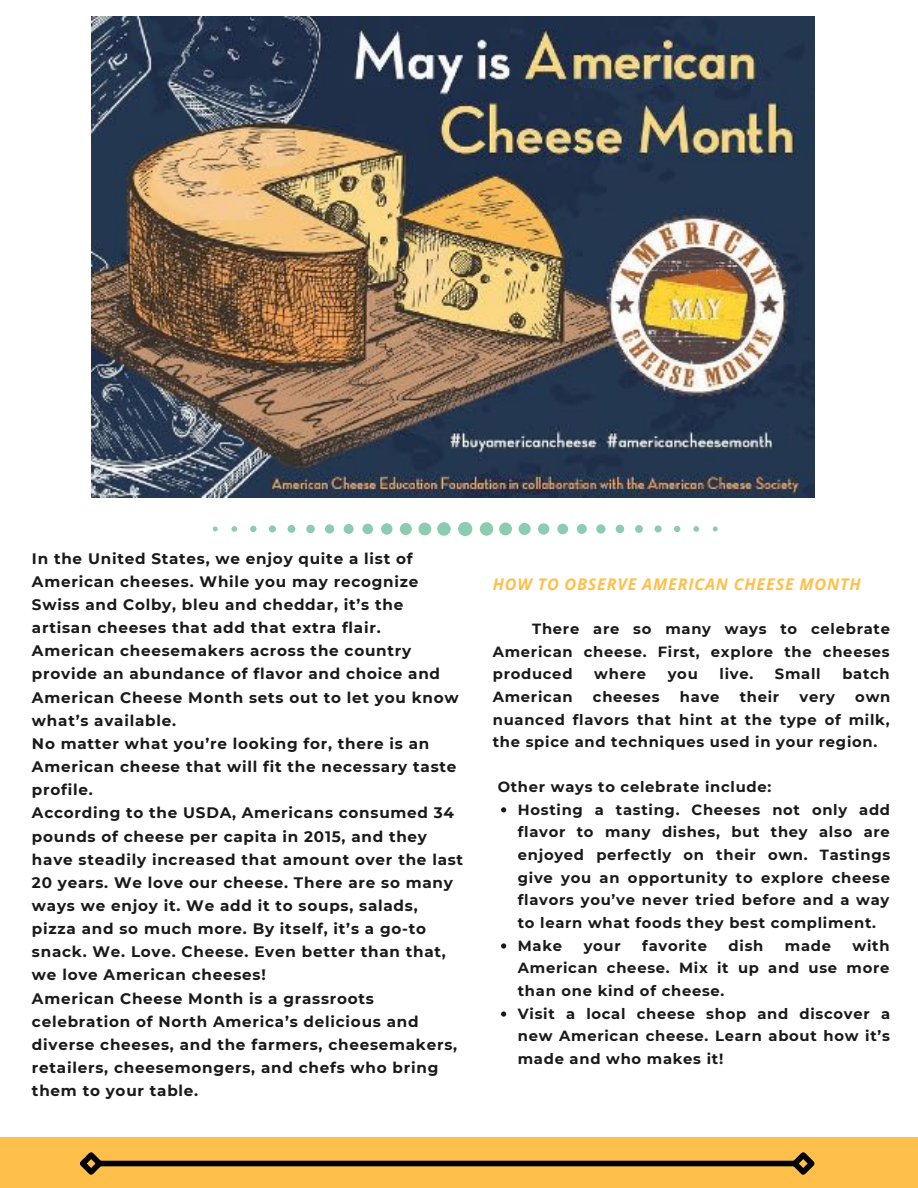
<style>
.page{position:relative;width:918px;height:1188px;background:#fff}
.page>*{position:absolute;margin:0;border:0;box-sizing:border-box;transform-origin:0 0}
.t1{font:italic 700 16.2px "Open Sans";letter-spacing:.05em;color:#ffc04b}
.t2{font:700 15.15px/23.1px "Montserrat";letter-spacing:.05em;color:#191919}
.t3{font:700 14.7px/22.6px "Montserrat";letter-spacing:.05em;color:#191919;text-align:justify}
</style>
<div class="page">
<img style="left:92px;top:16px;width:722px;height:482px">
<div style="left:0;top:1138px;width:918px;height:50px;background:#ffc04b"></div>
<svg style="left:501px;top:807px;width:5px;height:5px"></svg>
<svg style="left:501px;top:943px;width:5px;height:6px"></svg>
<svg style="left:501px;top:1011px;width:5px;height:6px"></svg>
<div style="left:100px;top:1161px;width:695px;height:5px;background:#000"></div>
<svg style="left:80px;top:1152px;width:28px;height:23px"></svg>
<svg style="left:787px;top:1152px;width:28px;height:23px"></svg>
<svg style="left:213px;top:522px;width:505px;height:14px"></svg>
<p class="t2" style="left:32px;top:547px;width:428px">In the United States, we enjoy quite a list of American cheeses. While you may recognize Swiss and Colby, bleu and cheddar, it’s the artisan cheeses that add that extra flair.<br>American cheesemakers across the country provide an abundance of flavor and choice and American Cheese Month sets out to let you know what’s available.</p>
<p class="t2" style="left:32px;top:732px;width:426px">No matter what you’re looking for, there is an<br>American cheese that will fit the necessary taste profile.</p>
<p class="t2" style="left:32px;top:801px;width:433px">According to the USDA, Americans consumed 34 pounds of cheese per capita in 2015, and they have steadily increased that amount over the last 20 years. We love our cheese. There are so many ways we enjoy it. We add it to soups, salads, pizza and so much more. By itself, it’s a go-to snack. We. Love. Cheese. Even better than that, we love American cheeses!</p>
<p class="t2" style="left:32px;top:987px;width:427px">American Cheese Month is a grassroots celebration of North America’s delicious and diverse cheeses, and the farmers, cheesemakers, retailers, cheesemongers, and chefs who bring them to your table.</p>
<p class="t1" style="left:493px;top:572px;width:369px">HOW TO OBSERVE AMERICAN CHEESE MONTH</p>
<p class="t3" style="left:493px;top:617px;width:399px;text-indent:39px">There are so many ways to celebrate American cheese. First, explore the cheeses produced</p>
<p class="t3" style="left:594px;top:663px;width:53px">where</p>
<p class="t3" style="left:668px;top:663px;width:32px">you</p>
<p class="t3" style="left:720px;top:663px;width:35px">live.</p>
<p class="t3" style="left:775px;top:663px;width:47px">Small</p>
<p class="t3" style="left:842px;top:663px;width:49px">batch</p>
<p class="t3" style="left:493px;top:686px;width:81px">American</p>
<p class="t3" style="left:593px;top:686px;width:68px">cheeses</p>
<p class="t3" style="left:680px;top:686px;width:41px">have</p>
<p class="t3" style="left:740px;top:686px;width:41px">their</p>
<p class="t3" style="left:800px;top:686px;width:37px">very</p>
<p class="t3" style="left:493px;top:686px;width:399px;text-indent:362px">own nuanced flavors that hint at the type of milk, the spice and techniques used in your region.</p>
<p class="t3" style="left:498px;top:775px;width:275px">Other ways to celebrate include:</p>
<p class="t3" style="left:518px;top:798px;width:374px">Hosting a tasting. Cheeses not only add flavor to many dishes, but they also are enjoyed perfectly on their own. Tastings give you an opportunity to explore cheese flavors you’ve never tried before and a way to learn what foods they best compliment.</p>
<p class="t3" style="left:518px;top:934px;width:46px">Make</p>
<p class="t3" style="left:584px;top:934px;width:39px">your</p>
<p class="t3" style="left:642px;top:934px;width:66px">favorite</p>
<p class="t3" style="left:729px;top:934px;width:36px">dish</p>
<p class="t3" style="left:785px;top:934px;width:48px">made</p>
<p class="t3" style="left:518px;top:934px;width:373px;text-indent:335px">with American cheese. Mix it up and use more than one kind of cheese.</p>
<p class="t3" style="left:518px;top:1002px;width:374px">Visit a local cheese shop and discover a new American cheese. Learn about how it’s made and who makes it!</p>
</div>
